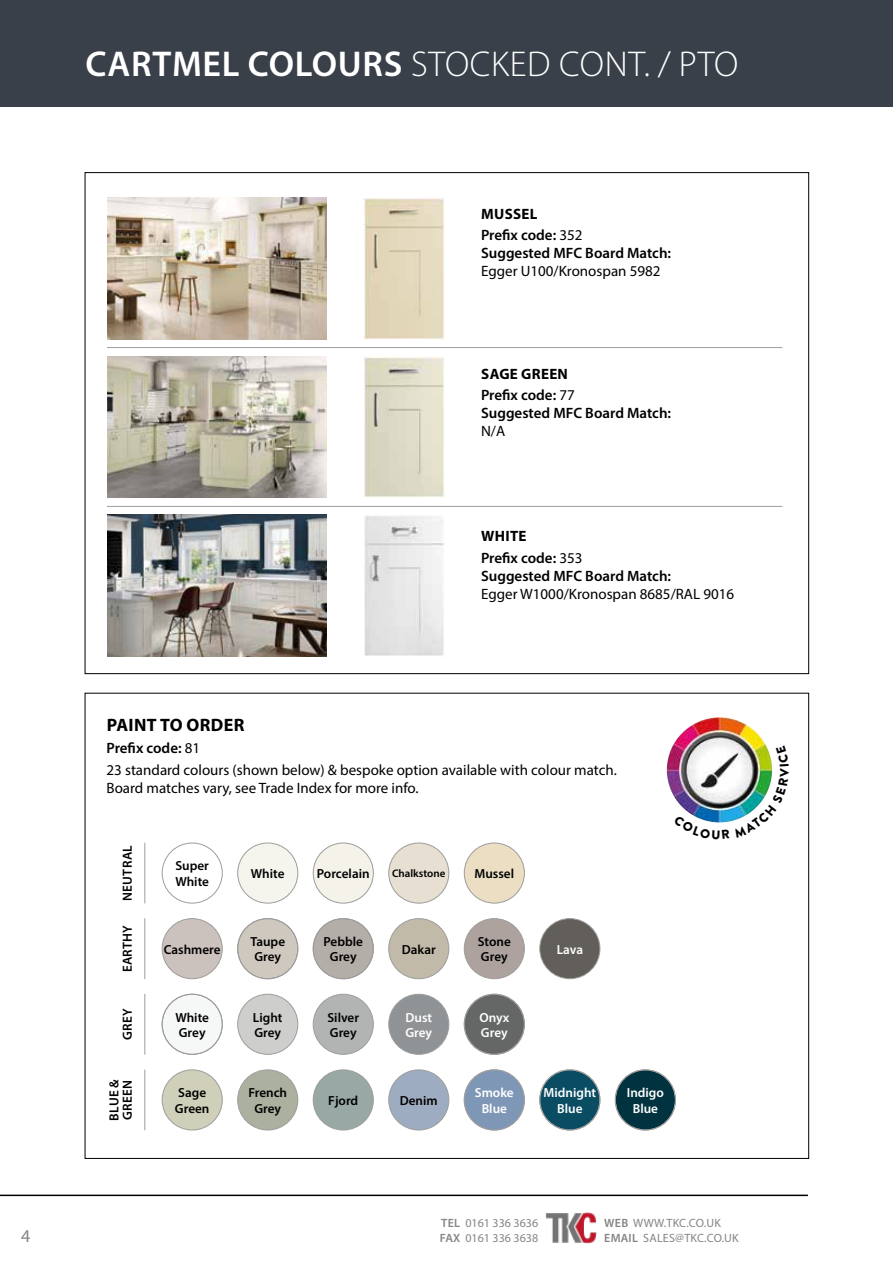
<style>
.page{position:relative;width:893px;height:1263px;background:#fff}
.page>*{position:absolute;margin:0;border:0;box-sizing:border-box;transform-origin:0 0}
.t1{font:300 36px "Myriad Pro";letter-spacing:.02em;color:#fff}
.t2{font:700 18px "Myriad Pro";letter-spacing:.02em;color:#000}
.t3{font:18px "Myriad Pro";color:#858584}
.t4{font:15px/21.9px "Myriad Pro";color:#000}
.t5{font:600 15px/21.6px "Myriad Pro";color:#000}
.t6{font:600 13.2px/15.5px "Myriad Pro";color:#000}
.t7{font:600 13.2px/15.5px "Myriad Pro";color:#fff;text-align:center}
.t8{font:600 13.2px/13.2px "Myriad Pro";letter-spacing:.02em;color:#000}
.t9{font:12px/15px "Myriad Pro";letter-spacing:.02em;color:#858584}
.t10{font:12px/15px "Myriad Pro";color:#858584}
.t11{font:600 10.95px "Myriad Pro";color:#000}
.s1{font-weight:600}
.s2{font-weight:700}
.s3{font-weight:400}
</style>
<div class="page">
<div style="left:0;top:0;width:893px;height:106px;background:#394049"></div>
<img style="left:545px;top:1212px;width:52px;height:32px">
<hr style="left:0;top:1194px;width:808px;height:2px;background:#000">
<img style="left:364px;top:356px;width:81px;height:142px">
<img style="left:364px;top:197px;width:81px;height:142px">
<img style="left:364px;top:515px;width:80px;height:141px">
<hr style="left:107px;top:347px;width:675px;height:1px;background:#9d9d9c">
<hr style="left:107px;top:506px;width:675px;height:1px;background:#9d9d9c">
<img style="left:107px;top:515px;width:220px;height:142px">
<img style="left:107px;top:197px;width:220px;height:142px">
<img style="left:107px;top:356px;width:220px;height:142px">
<div style="left:540px;top:1070px;width:60px;height:60px;background:#0a4d63;border-radius:50%"></div>
<div style="left:539px;top:1069px;width:61px;height:61px;border:1px solid #9d9d9c;border-radius:50%"></div>
<div style="left:615px;top:1070px;width:60px;height:60px;background:#00333f;border-radius:50%"></div>
<div style="left:615px;top:1069px;width:61px;height:61px;border:1px solid #9d9d9c;border-radius:50%"></div>
<div style="left:464px;top:1070px;width:60px;height:60px;background:#7f97b7;border-radius:50%"></div>
<div style="left:464px;top:1069px;width:61px;height:61px;border:1px solid #9d9d9c;border-radius:50%"></div>
<div style="left:464px;top:994px;width:60px;height:60px;background:#656666;border-radius:50%"></div>
<div style="left:464px;top:994px;width:61px;height:60px;border:1px solid #9d9d9c;border-radius:50%"></div>
<div style="left:464px;top:919px;width:60px;height:60px;background:#ada29e;border-radius:50%"></div>
<div style="left:464px;top:918px;width:61px;height:61px;border:1px solid #9d9d9c;border-radius:50%"></div>
<div style="left:464px;top:843px;width:60px;height:60px;background:#ebdec3;border-radius:50%"></div>
<div style="left:464px;top:843px;width:61px;height:60px;border:1px solid #9d9d9c;border-radius:50%"></div>
<div style="left:540px;top:919px;width:60px;height:60px;background:#625e5a;border-radius:50%"></div>
<div style="left:539px;top:918px;width:61px;height:61px;border:1px solid #9d9d9c;border-radius:50%"></div>
<div style="left:389px;top:1070px;width:60px;height:60px;background:#9dacc0;border-radius:50%"></div>
<div style="left:388px;top:1069px;width:61px;height:61px;border:1px solid #9d9d9c;border-radius:50%"></div>
<div style="left:389px;top:994px;width:60px;height:60px;background:#909396;border-radius:50%"></div>
<div style="left:388px;top:994px;width:61px;height:60px;border:1px solid #9d9d9c;border-radius:50%"></div>
<div style="left:389px;top:919px;width:60px;height:60px;background:#c2baa9;border-radius:50%"></div>
<div style="left:388px;top:918px;width:61px;height:61px;border:1px solid #9d9d9c;border-radius:50%"></div>
<div style="left:389px;top:843px;width:60px;height:60px;background:#e6dfd2;border-radius:50%"></div>
<div style="left:388px;top:843px;width:61px;height:60px;border:1px solid #9d9d9c;border-radius:50%"></div>
<div style="left:313px;top:1070px;width:60px;height:60px;background:#98a9a5;border-radius:50%"></div>
<div style="left:313px;top:1069px;width:61px;height:61px;border:1px solid #9d9d9c;border-radius:50%"></div>
<div style="left:313px;top:994px;width:60px;height:60px;background:#b2b4b3;border-radius:50%"></div>
<div style="left:313px;top:994px;width:61px;height:60px;border:1px solid #9d9d9c;border-radius:50%"></div>
<div style="left:313px;top:919px;width:60px;height:60px;background:#b3aea7;border-radius:50%"></div>
<div style="left:313px;top:918px;width:61px;height:61px;border:1px solid #9d9d9c;border-radius:50%"></div>
<div style="left:313px;top:843px;width:60px;height:60px;background:#f5f2ea;border-radius:50%"></div>
<div style="left:313px;top:843px;width:61px;height:60px;border:1px solid #9d9d9c;border-radius:50%"></div>
<div style="left:238px;top:1070px;width:60px;height:60px;background:#abb19e;border-radius:50%"></div>
<div style="left:237px;top:1069px;width:61px;height:61px;border:1px solid #9d9d9c;border-radius:50%"></div>
<div style="left:238px;top:994px;width:60px;height:60px;background:#cecfcc;border-radius:50%"></div>
<div style="left:237px;top:994px;width:61px;height:60px;border:1px solid #9d9d9c;border-radius:50%"></div>
<div style="left:238px;top:919px;width:60px;height:60px;background:#cfc8bf;border-radius:50%"></div>
<div style="left:237px;top:918px;width:61px;height:61px;border:1px solid #9d9d9c;border-radius:50%"></div>
<div style="left:238px;top:843px;width:60px;height:60px;background:#f5f5ee;border-radius:50%"></div>
<div style="left:237px;top:843px;width:61px;height:60px;border:1px solid #9d9d9c;border-radius:50%"></div>
<div style="left:162px;top:1070px;width:60px;height:60px;background:#d0d0ba;border-radius:50%"></div>
<div style="left:162px;top:1069px;width:61px;height:61px;border:1px solid #9d9d9c;border-radius:50%"></div>
<div style="left:162px;top:994px;width:60px;height:60px;background:#f6f7f7;border-radius:50%"></div>
<div style="left:162px;top:994px;width:61px;height:60px;border:1px solid #9d9d9c;border-radius:50%"></div>
<div style="left:162px;top:919px;width:60px;height:60px;background:#cbc1bd;border-radius:50%"></div>
<div style="left:162px;top:918px;width:61px;height:61px;border:1px solid #9d9d9c;border-radius:50%"></div>
<div style="left:162px;top:843px;width:61px;height:60px;border:1px solid #9d9d9c;border-radius:50%"></div>
<hr style="left:145px;top:843px;width:1px;height:60px;background:#9d9d9c">
<hr style="left:145px;top:918px;width:1px;height:61px;background:#9d9d9c">
<hr style="left:145px;top:994px;width:1px;height:60px;background:#9d9d9c">
<hr style="left:145px;top:1069px;width:1px;height:61px;background:#9d9d9c">
<img style="left:667px;top:717px;width:105px;height:105px;border-radius:53px">
<img style="left:673px;top:745px;width:99px;height:78px">
<h1 class="t1" style="left:85px;top:43px;width:654px"><span class="s1">CARTMEL COLOURS</span> STOCKED CONT. / PTO</h1>
<p class="t5" style="left:481px;top:202px;width:103px"><span class="s2">MUSSEL<br></span>Prefix code: <span class="s3">352</span></p>
<p class="t5" style="left:481px;top:242px;width:192px">Suggested MFC Board Match:</p>
<p class="t4" style="left:481px;top:260px;width:181px">Egger U100/Kronospan 5982</p>
<p class="t5" style="left:481px;top:362px;width:95px"><span class="s2">SAGE GREEN<br></span>Prefix code: <span class="s3">77</span></p>
<p class="t5" style="left:481px;top:402px;width:192px">Suggested MFC Board Match:</p>
<p class="t4" style="left:481px;top:420px;width:26px">N/A</p>
<p class="t5" style="left:481px;top:525px;width:103px"><span class="s2">WHITE<br></span>Prefix code: <span class="s3">353</span></p>
<p class="t5" style="left:481px;top:565px;width:192px">Suggested MFC Board Match:</p>
<p class="t4" style="left:481px;top:583px;width:255px">Egger W1000/Kronospan 8685/RAL 9016</p>
<p class="t2" style="left:107px;top:713px;width:139px">PAINT TO ORDER</p>
<p class="t4" style="left:107px;top:736px;width:512px"><span class="s1">Prefix code:</span> 81<br>23 standard colours (shown below) &amp; bespoke option available with colour match.</p>
<p class="t4" style="left:107px;top:776px;width:314px">Board matches vary, see Trade Index for more info.</p>
<p class="t8" style="left:120px;top:901px;width:57px;rotate:-90deg">NEUTRAL</p>
<p class="t6" style="left:119px;top:972px;width:49px;rotate:-90deg">EARTHY</p>
<p class="t6" style="left:119px;top:1040px;width:33px;rotate:-90deg">GREY</p>
<p class="t8" style="left:107px;top:1120px;width:43px;rotate:-90deg">BLUE &amp;<br>GREEN</p>
<p class="t7" style="left:543px;top:1085px;width:54px">Midnight<br>Blue</p>
<p class="t7" style="left:627px;top:1085px;width:39px">Indigo<br>Blue</p>
<p class="t6" style="left:175px;top:858px;width:35px">Super<br>White</p>
<p class="t6" style="left:251px;top:865px;width:35px">White</p>
<p class="t6" style="left:317px;top:865px;width:54px">Porcelain</p>
<p class="t6" style="left:474px;top:865px;width:41px">Mussel</p>
<p class="t11" style="left:392px;top:866px;width:55px">Chalkstone</p>
<p class="t6" style="left:324px;top:933px;width:41px;text-align:center">Pebble<br>Grey</p>
<p class="t6" style="left:478px;top:933px;width:35px">Stone<br>Grey</p>
<p class="t6" style="left:250px;top:933px;width:36px;text-align:center">Taupe<br>Grey</p>
<p class="t6" style="left:164px;top:941px;width:58px">Cashmere</p>
<p class="t6" style="left:402px;top:941px;width:35px">Dakar</p>
<p class="t7" style="left:557px;top:941px;width:28px">Lava</p>
<p class="t6" style="left:175px;top:1009px;width:35px">White<br>Grey</p>
<p class="t6" style="left:253px;top:1009px;width:31px">Light<br>Grey</p>
<p class="t6" style="left:327px;top:1009px;width:33px">Silver<br>Grey</p>
<p class="t7" style="left:479px;top:1009px;width:31px;text-align:left">Onyx<br>Grey</p>
<p class="t7" style="left:405px;top:1009px;width:28px;text-align:left">Dust<br>Grey</p>
<p class="t6" style="left:248px;top:1085px;width:40px;text-align:center">French<br>Grey</p>
<p class="t7" style="left:475px;top:1085px;width:40px">Smoke<br>Blue</p>
<p class="t6" style="left:175px;top:1085px;width:36px">Sage<br>Green</p>
<p class="t6" style="left:328px;top:1092px;width:31px">Fjord</p>
<p class="t6" style="left:400px;top:1092px;width:39px">Denim</p>
<p class="t3" style="left:21px;top:1224px;width:11px">4</p>
<p class="t10" style="left:440px;top:1215px;width:100px"><span class="s1">TEL</span> 0161 336 3636<br><span class="s1">FAX</span> 0161 336 3638</p>
<p class="t9" style="left:604px;top:1215px;width:136px"><span class="s1">WEB</span> WWW.TKC.CO.UK<br><span class="s1">EMAIL</span> SALES@TKC.CO.UK</p>
</div>
